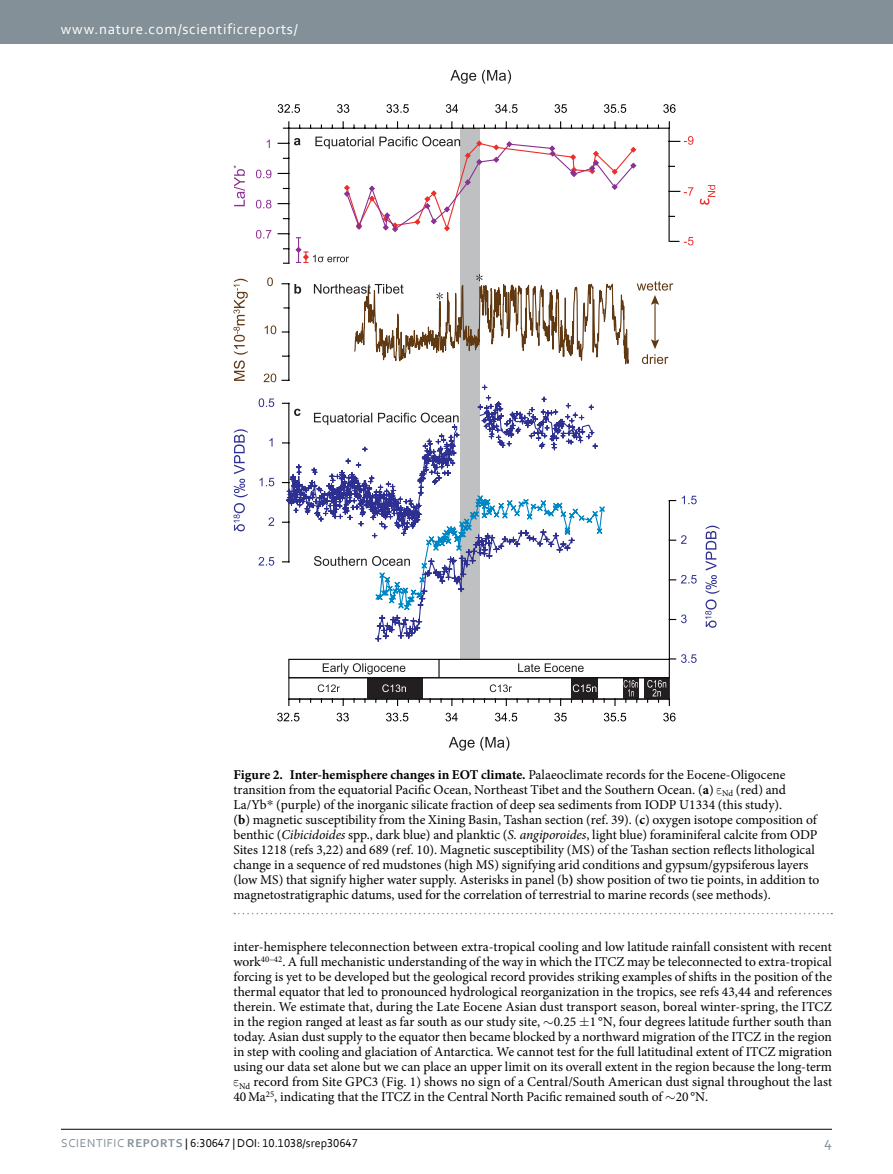
<style>
.page{position:relative;width:893px;height:1174px;background:#fff}
.page>*{position:absolute;margin:0;border:0;box-sizing:border-box;transform-origin:0 0}
.t1{font:15px "Corbel";letter-spacing:.045em;color:#fff}
.t2{font:15px "Corbel";color:#839097}
.t3{font:13.5px/15px "Minion Pro";color:#000}
.t4{font:12px "Corbel";color:#000}
.s1{font-weight:700}
.s2{font-family:"STIX General"}
.s3{font-style:italic}
.s4{color:#839097}
.s5{font-weight:700;color:#839097}
</style>
<div class="page">
<div style="left:0;top:0;width:893px;height:43px;background:#839097"></div>
<hr style="left:61px;top:1129px;width:771px;height:1px;background:#000">
<div style="left:460px;top:128px;width:19px;height:531px;background:#bfc0c2"></div>
<hr style="left:288px;top:284px;width:1px;height:96px;background:#050100">
<svg style="left:282px;top:355px;width:6px;height:2px"></svg>
<svg style="left:267px;top:277px;width:6px;height:9px"></svg>
<svg style="left:265px;top:325px;width:11px;height:9px"></svg>
<svg style="left:264px;top:373px;width:12px;height:9px"></svg>
<svg style="left:233px;top:279px;width:15px;height:102px"></svg>
<svg style="left:353px;top:121px;width:276px;height:259px"></svg>
<svg style="left:476px;top:274px;width:6px;height:7px"></svg>
<svg style="left:437px;top:292px;width:6px;height:8px"></svg>
<svg style="left:233px;top:165px;width:12px;height:41px"></svg>
<svg style="left:700px;top:185px;width:15px;height:20px"></svg>
<svg style="left:705px;top:525px;width:14px;height:103px"></svg>
<svg style="left:282px;top:283px;width:19px;height:11px"></svg>
<svg style="left:314px;top:284px;width:90px;height:10px"></svg>
<hr style="left:669px;top:500px;width:1px;height:159px;background:#050100">
<svg style="left:669px;top:614px;width:18px;height:9px"></svg>
<svg style="left:669px;top:654px;width:28px;height:9px"></svg>
<svg style="left:669px;top:575px;width:28px;height:8px"></svg>
<svg style="left:669px;top:535px;width:17px;height:9px"></svg>
<svg style="left:682px;top:495px;width:15px;height:9px"></svg>
<svg style="left:258px;top:557px;width:16px;height:8px"></svg>
<svg style="left:268px;top:517px;width:6px;height:9px"></svg>
<svg style="left:259px;top:478px;width:15px;height:8px"></svg>
<svg style="left:259px;top:398px;width:15px;height:9px"></svg>
<svg style="left:269px;top:438px;width:4px;height:8px"></svg>
<svg style="left:233px;top:429px;width:15px;height:102px"></svg>
<svg style="left:614px;top:699px;width:2px;height:6px"></svg>
<svg style="left:282px;top:380px;width:323px;height:262px"></svg>
<svg style="left:450px;top:70px;width:61px;height:14px"></svg>
<hr style="left:289px;top:128px;width:380px;height:1px;background:#050100">
<svg style="left:278px;top:104px;width:398px;height:9px"></svg>
<div style="left:367px;top:677px;width:56px;height:22px;background:#231f20"></div>
<div style="left:571px;top:677px;width:27px;height:22px;background:#231f20"></div>
<div style="left:623px;top:677px;width:16px;height:22px;background:#231f20"></div>
<div style="left:644px;top:677px;width:25px;height:22px;background:#231f20"></div>
<svg style="left:647px;top:692px;width:23px;height:13px"></svg>
<svg style="left:624px;top:692px;width:14px;height:10px"></svg>
<svg style="left:449px;top:736px;width:60px;height:14px"></svg>
<svg style="left:288px;top:658px;width:382px;height:34px"></svg>
<div style="left:288px;top:677px;width:382px;height:22px;border:1px solid #181716"></div>
<svg style="left:277px;top:712px;width:398px;height:9px"></svg>
<hr style="left:668px;top:129px;width:2px;height:112px;background:#050100">
<svg style="left:669px;top:136px;width:24px;height:9px"></svg>
<hr style="left:288px;top:128px;width:1px;height:135px;background:#050100">
<svg style="left:283px;top:122px;width:6px;height:7px"></svg>
<svg style="left:256px;top:230px;width:15px;height:9px"></svg>
<svg style="left:256px;top:200px;width:15px;height:8px"></svg>
<svg style="left:256px;top:170px;width:15px;height:8px"></svg>
<svg style="left:267px;top:139px;width:3px;height:9px"></svg>
<svg style="left:669px;top:187px;width:24px;height:9px"></svg>
<svg style="left:670px;top:237px;width:23px;height:8px"></svg>
<svg style="left:278px;top:136px;width:357px;height:128px"></svg>
<hr style="left:654px;top:302px;width:2px;height:40px;background:#603812">
<svg style="left:637px;top:281px;width:36px;height:24px"></svg>
<svg style="left:642px;top:339px;width:26px;height:25px"></svg>
<svg style="left:234px;top:912px;width:595px;height:2px"></svg>
<p class="t1" style="left:61px;top:19px;width:238px">www.nature.com/scientificreports/</p>
<p class="t3" style="left:233px;top:766px;width:587px"><span class="s1">Figure 2. Inter-hemisphere changes in EOT climate.</span> Palaeoclimate records for the Eocene-Oligocene transition from the equatorial Pacific Ocean, Northeast Tibet and the Southern Ocean. (<span class="s1">a</span>) <sub>Nd</sub> (red) and La/Yb<span class="s2">*</span> (purple) of the inorganic silicate fraction of deep sea sediments from IODP U1334 (this study).<br>(<span class="s1">b</span>) magnetic susceptibility from the Xining Basin, Tashan section (ref. 39). (<span class="s1">c</span>) oxygen isotope composition of benthic (<span class="s3">Cibicidoides</span> spp., dark blue) and planktic (<span class="s3">S. angiporoides</span>, light blue) foraminiferal calcite from ODP Sites 1218 (refs 3,22) and 689 (ref. 10). Magnetic susceptibility (MS) of the Tashan section reflects lithological change in a sequence of red mudstones (high MS) signifying arid conditions and gypsum/gypsiferous layers (low MS) that signify higher water supply. Asterisks in panel (b<span class="s1">)</span> show position of two tie points, in addition to magnetostratigraphic datums, used for the correlation of terrestrial to marine records (see methods).</p>
<p class="t3" style="left:233px;top:939px;width:600px">inter-hemisphere teleconnection between extra-tropical cooling and low latitude rainfall consistent with recent</p>
<p class="t3" style="left:233px;top:954px;width:600px">work<sup>40–42</sup>. A full mechanistic understanding of the way in which the ITCZ may be teleconnected to extra-tropical</p>
<p class="t3" style="left:233px;top:969px;width:600px">forcing is yet to be developed but the geological record provides striking examples of shifts in the position of the</p>
<p class="t3" style="left:233px;top:984px;width:600px">thermal equator that led to pronounced hydrological reorganization in the tropics, see refs 43,44 and references</p>
<p class="t3" style="left:233px;top:999px;width:600px">therein. We estimate that, during the Late Eocene Asian dust transport season, boreal winter-spring, the ITCZ</p>
<p class="t3" style="left:233px;top:1014px;width:600px">in the region ranged at least as far south as our study site, ∼0.25 1 °N, four degrees latitude further south than</p>
<p class="t3" style="left:233px;top:1029px;width:600px">today. Asian dust supply to the equator then became blocked by a northward migration of the ITCZ in the region</p>
<p class="t3" style="left:233px;top:1044px;width:600px">in step with cooling and glaciation of Antarctica. We cannot test for the full latitudinal extent of ITCZ migration</p>
<p class="t3" style="left:233px;top:1059px;width:600px">using our data set alone but we can place an upper limit on its overall extent in the region because the long-term</p>
<p class="t3" style="left:239px;top:1074px;width:594px"><sub>Nd</sub> record from Site GPC3 (Fig. 1) shows no sign of a Central/South American dust signal throughout the last</p>
<p class="t3" style="left:233px;top:1089px;width:476px">40Ma<sup>25</sup>, indicating that the ITCZ in the Central North Pacific remained south of ∼20 °N.</p>
<p class="t4" style="left:61px;top:1135px;width:298px"><span class="s4">Scientific</span> <span class="s5">REPORTS</span> | 6:30647 | DOI: 10.1038/srep30647</p>
<p class="t2" style="left:824px;top:1132px;width:9px">4</p>
</div>
